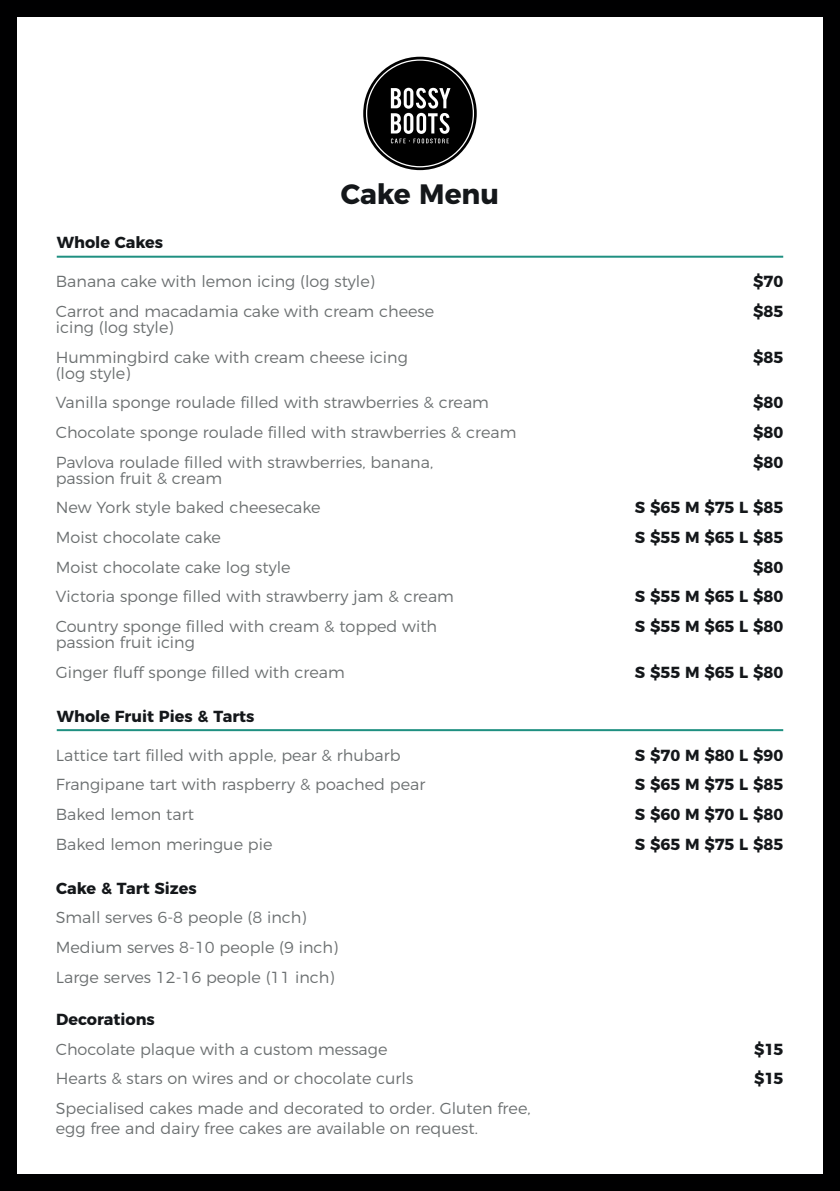
<style>
.page{position:relative;width:840px;height:1191px;background:#fff}
.page>*{position:absolute;margin:0;border:0;box-sizing:border-box;transform-origin:0 0}
.Main_Header{font:700 28px "Montserrat";color:#14171a}
.Body_copy{font:300 16px/16px "Montserrat";color:#6b6f70}
.Price{font:700 16px "Montserrat";color:#14171a}
.Sub_Header{font:700 16px "Montserrat";color:#14171a}
</style>
<div class="page">
<div style="left:0;top:0;width:839px;height:1191px;background:#000001"></div>
<div style="left:17px;top:17px;width:805px;height:1157px;background:#fff"></div>
<svg style="left:363px;top:57px;width:113px;height:113px"></svg>
<hr style="left:57px;top:256px;width:725px;height:2px;background:#1f9081">
<hr style="left:57px;top:729px;width:725px;height:2px;background:#1f9081">
<p class="Sub_Header" style="left:57px;top:229px;width:108px">Whole Cakes</p>
<p class="Main_Header" style="left:341px;top:171px;width:160px">Cake Menu</p>
<p class="Body_copy" style="left:56px;top:272px;width:320px">Banana cake with lemon icing (log style)</p>
<p class="Body_copy" style="left:56px;top:302px;width:380px">Carrot and macadamia cake with cream cheese</p>
<p class="Body_copy" style="left:56px;top:318px;width:119px">icing (log style)</p>
<p class="Body_copy" style="left:56px;top:348px;width:353px">Hummingbird cake with cream cheese icing (log style)</p>
<p class="Body_copy" style="left:56px;top:393px;width:434px">Vanilla sponge roulade filled with strawberries &amp; cream</p>
<p class="Body_copy" style="left:56px;top:423px;width:462px">Chocolate sponge roulade filled with strawberries &amp; cream</p>
<p class="Body_copy" style="left:56px;top:453px;width:378px">Pavlova roulade filled with strawberries, banana,</p>
<p class="Body_copy" style="left:56px;top:469px;width:168px">passion fruit &amp; cream</p>
<p class="Body_copy" style="left:56px;top:498px;width:266px">New York style baked cheesecake</p>
<p class="Body_copy" style="left:56px;top:528px;width:167px">Moist chocolate cake</p>
<p class="Body_copy" style="left:56px;top:558px;width:236px">Moist chocolate cake log style</p>
<p class="Body_copy" style="left:56px;top:587px;width:399px">Victoria sponge filled with strawberry jam &amp; cream</p>
<p class="Body_copy" style="left:56px;top:617px;width:383px">Country sponge filled with cream &amp; topped with</p>
<p class="Body_copy" style="left:56px;top:633px;width:140px">passion fruit icing</p>
<p class="Body_copy" style="left:56px;top:662px;width:290px">Ginger fluff sponge filled with cream</p>
<p class="Sub_Header" style="left:57px;top:703px;width:199px">Whole Fruit Pies &amp; Tarts</p>
<p class="Body_copy" style="left:56px;top:745px;width:346px">Lattice tart filled with apple, pear &amp; rhubarb</p>
<p class="Body_copy" style="left:56px;top:775px;width:371px">Frangipane tart with raspberry &amp; poached pear</p>
<p class="Body_copy" style="left:56px;top:805px;width:139px">Baked lemon tart</p>
<p class="Body_copy" style="left:56px;top:834px;width:218px">Baked lemon meringue pie</p>
<p class="Price" style="left:56px;top:875px;width:142px">Cake &amp; Tart Sizes</p>
<p class="Body_copy" style="left:56px;top:908px;width:252px">Small serves 6-8 people (8 inch)</p>
<p class="Body_copy" style="left:56px;top:938px;width:284px">Medium serves 8-10 people (9 inch)</p>
<p class="Body_copy" style="left:56px;top:967px;width:280px">Large serves 12-16 people (11 inch)</p>
<p class="Price" style="left:56px;top:1006px;width:100px">Decorations</p>
<p class="Body_copy" style="left:56px;top:1039px;width:333px">Chocolate plaque with a custom message</p>
<p class="Body_copy" style="left:56px;top:1069px;width:359px">Hearts &amp; stars on wires and or chocolate curls</p>
<p class="Body_copy" style="left:56px;top:1099px;width:476px">Specialised cakes made and decorated to order. Gluten free,</p>
<p class="Body_copy" style="left:56px;top:1119px;width:423px">egg free and dairy free cakes are available on request.</p>
<p class="Price" style="left:752px;top:268px;width:32px">$70</p>
<p class="Price" style="left:752px;top:298px;width:32px">$85</p>
<p class="Price" style="left:752px;top:344px;width:32px">$85</p>
<p class="Price" style="left:752px;top:389px;width:32px">$80</p>
<p class="Price" style="left:752px;top:419px;width:32px">$80</p>
<p class="Price" style="left:752px;top:449px;width:32px">$80</p>
<p class="Price" style="left:634px;top:494px;width:150px">S $65 M $75 L $85</p>
<p class="Price" style="left:634px;top:524px;width:150px">S $55 M $65 L $85</p>
<p class="Price" style="left:752px;top:554px;width:32px">$80</p>
<p class="Price" style="left:634px;top:583px;width:150px">S $55 M $65 L $80</p>
<p class="Price" style="left:634px;top:613px;width:150px">S $55 M $65 L $80</p>
<p class="Price" style="left:634px;top:659px;width:150px">S $55 M $65 L $80</p>
<p class="Price" style="left:634px;top:742px;width:150px">S $70 M $80 L $90</p>
<p class="Price" style="left:634px;top:771px;width:150px">S $65 M $75 L $85</p>
<p class="Price" style="left:634px;top:801px;width:150px">S $60 M $70 L $80</p>
<p class="Price" style="left:634px;top:831px;width:150px">S $65 M $75 L $85</p>
<p class="Price" style="left:753px;top:1036px;width:31px">$15</p>
<p class="Price" style="left:753px;top:1065px;width:31px">$15</p>
</div>
